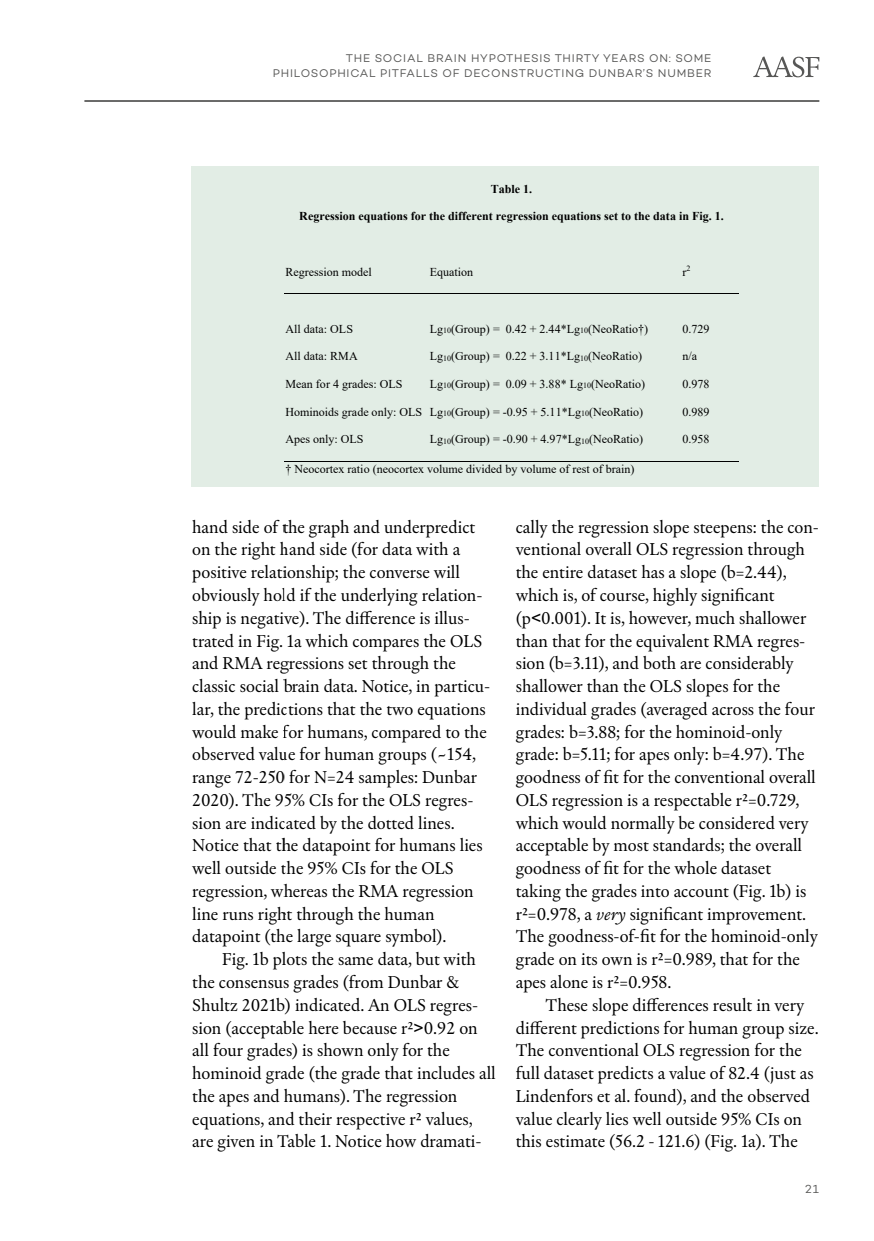
<style>
.page{position:relative;width:874px;height:1241px;background:#fff}
.page>*{position:absolute;margin:0;border:0;box-sizing:border-box;transform-origin:0 0}
.t1{font:17.5px/22.8px "Chassi S";color:#000}
.t2{font:12.08px "Times New Roman";color:#000}
.t3{font:700 12.08px "Times New Roman";color:#000}
.t4{font:11.9px "Campton";color:#575756}
.t5{font:11.38px/15.8px "Campton";letter-spacing:.07em;color:#575756;text-align:right}
.s1{font-size:8.05px}
.s2{font-family:"Arial"}
.s3{font-style:italic}
</style>
<div class="page">
<hr style="left:84px;top:100px;width:735px;height:2px;background:#575756">
<svg style="left:753px;top:56px;width:66px;height:21px"></svg>
<div style="left:192px;top:167px;width:626px;height:320px;background:#e2ede5"></div>
<hr style="left:284px;top:293px;width:454px;height:1px;background:#000">
<hr style="left:284px;top:460px;width:454px;height:1px;background:#000">
<p class="t5" style="left:273px;top:50px;width:440px">THE SOCIAL BRAIN HYPOTHESIS THIRTY YEARS ON: SOME<br>PHILOSOPHICAL PITFALLS OF DECONSTRUCTING DUNBAR’S NUMBER</p>
<p class="t3" style="left:490px;top:180px;width:43px">Table 1.</p>
<p class="t3" style="left:299px;top:207px;width:425px">Regression equations for the different regression equations set to the data in Fig. 1.</p>
<p class="t2" style="left:285px;top:263px;width:88px">Regression model</p>
<p class="t2" style="left:429px;top:263px;width:45px">Equation</p>
<p class="t2" style="left:682px;top:263px;width:10px">r<sup>2</sup></p>
<p class="t2" style="left:285px;top:320px;width:69px">All data: OLS</p>
<p class="t2" style="left:429px;top:320px;width:220px">Lg<span class="s1">10</span>(Group) = 0.42 + 2.44*Lg<span class="s1">10</span>(NeoRatio†)</p>
<p class="t2" style="left:682px;top:320px;width:29px">0.729</p>
<p class="t2" style="left:285px;top:348px;width:74px">All data: RMA</p>
<p class="t2" style="left:429px;top:348px;width:214px">Lg<span class="s1">10</span>(Group) = 0.22 + 3.11*Lg<span class="s1">10</span>(NeoRatio)</p>
<p class="t2" style="left:682px;top:348px;width:16px">n/a</p>
<p class="t2" style="left:285px;top:375px;width:118px">Mean for 4 grades: OLS</p>
<p class="t2" style="left:429px;top:375px;width:217px">Lg<span class="s1">10</span>(Group) = 0.09 + 3.88* Lg<span class="s1">10</span>(NeoRatio)</p>
<p class="t2" style="left:682px;top:375px;width:29px">0.978</p>
<p class="t2" style="left:285px;top:403px;width:359px">Hominoids grade only: OLS Lg<span class="s1">10</span>(Group) = -0.95 + 5.11*Lg<span class="s1">10</span>(NeoRatio)</p>
<p class="t2" style="left:682px;top:403px;width:29px">0.989</p>
<p class="t2" style="left:285px;top:430px;width:80px">Apes only: OLS</p>
<p class="t2" style="left:429px;top:430px;width:215px">Lg<span class="s1">10</span>(Group) = -0.90 + 4.97*Lg<span class="s1">10</span>(NeoRatio)</p>
<p class="t2" style="left:682px;top:430px;width:29px">0.958</p>
<p class="t2" style="left:285px;top:460px;width:350px">† Neocortex ratio (neocortex volume divided by volume of rest of brain)</p>
<p class="t1" style="left:192px;top:515px;width:299px">hand side of the graph and underpredict on the right hand side (for data with a positive relationship; the converse will obviously hold if the underlying relation&shy;ship is negative). The difference is illus&shy;trated in Fig. 1a which compares the OLS and RMA regressions set through the classic social brain data. Notice, in particu&shy;lar, the predictions that the two equations would make for humans, compared to the observed value for human groups (~154, range 72-250 for N=24 samples: Dunbar 2020). The 95% CIs for the OLS regres&shy;sion are indicated by the dotted lines.<br>Notice that the datapoint for humans lies well outside the 95% CIs for the OLS regression, whereas the RMA regression line runs right through the human datapoint (the large square symbol).</p>
<p class="t1" style="left:192px;top:947px;width:305px;text-indent:30px">Fig. 1b plots the same data, but with the consensus grades (from Dunbar &amp; Shultz 2021b) indicated. An OLS regres&shy;sion (acceptable here because r2<span class="s2">&gt;</span>0.92 on all four grades) is shown only for the hominoid grade (the grade that includes all the apes and humans). The regression equations, and their respective r2 values, are given in Table 1. Notice how dramati-</p>
<p class="t1" style="left:515px;top:515px;width:304px">cally the regression slope steepens: the con&shy;ventional overall OLS regression through the entire dataset has a slope (b=2.44), which is, of course, highly significant (p<span class="s2">&lt;</span>0.001). It is, however, much shallower than that for the equivalent RMA regres&shy;sion (b=3.11), and both are considerably shallower than the OLS slopes for the individual grades (averaged across the four grades: b=3.88; for the hominoid-only grade: b=5.11; for apes only: b=4.97). The goodness of fit for the conventional overall OLS regression is a respectable r2=0.729, which would normally be considered very acceptable by most standards; the overall goodness of fit for the whole dataset taking the grades into account (Fig. 1b) is r2=0.978, a <span class="s3">very</span> significant improvement.<br>The goodness-of-fit for the hominoid-only grade on its own is r2=0.989, that for the apes alone is r2=0.958.</p>
<p class="t1" style="left:515px;top:993px;width:304px;text-indent:30px">These slope differences result in very different predictions for human group size.<br>The conventional OLS regression for the full dataset predicts a value of 82.4 (just as Lindenfors et al. found), and the observed value clearly lies well outside 95% CIs on this estimate (56.2 - 121.6) (Fig. 1a). The</p>
<p class="t4" style="left:804px;top:1181px;width:15px">21</p>
</div>
